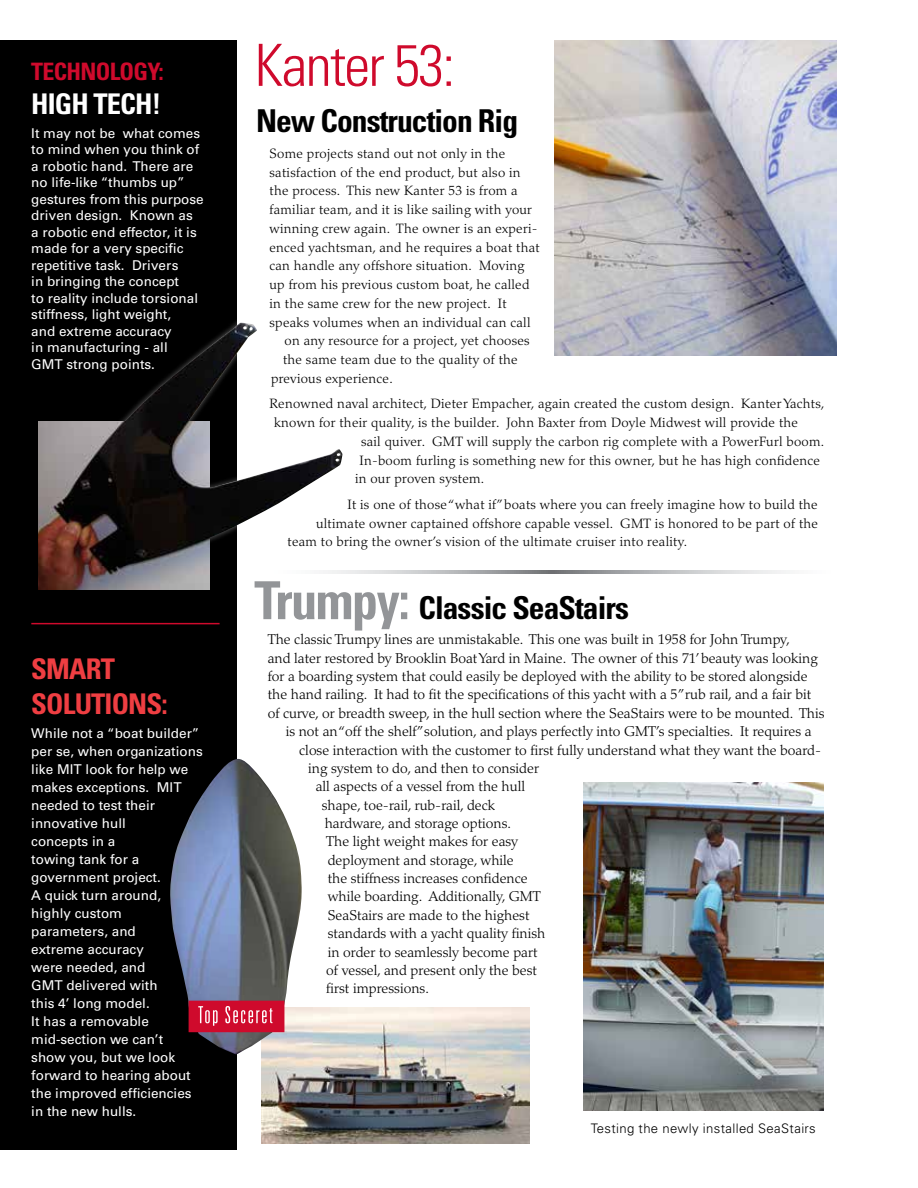
<style>
.page{position:relative;width:918px;height:1188px;background:#fff}
.page>*{position:absolute;margin:0;border:0;box-sizing:border-box;transform-origin:0 0}
.t1{font:300 condensed 58.2px "Univers";letter-spacing:-.03em;color:#cf0a2c}
.t2{font:700 condensed 31.5px "Univers";letter-spacing:-.03em;color:#000}
.t3{font:700 condensed 28.5px/34.2px "Univers";letter-spacing:-.03em;color:#ef3e42}
.t4{font:700 condensed 28.5px "Univers";letter-spacing:-.03em;color:#fff}
.t5{font:700 condensed 24px "Univers";letter-spacing:-.03em;color:#cf0a2c}
.t6{font:300 14.25px "Palatino";color:#000}
.t7{font:300 13.5px "Palatino";letter-spacing:.02em;color:#000}
.t8{font:500 13.5px/18px "Univers CE";color:#fff}
.t9{font:300 13.2px "Univers";letter-spacing:.025em;color:#000}
.s1{font-size:52.5px;color:#939598}
</style>
<div class="page">
<div style="left:0;top:40px;width:236px;height:1110px;background:#000"></div>
<div style="left:55px;top:317px;width:293px;height:253px;background:#fff;opacity:.4"></div>
<img style="left:61px;top:323px;width:282px;height:241px">
<img style="left:39px;top:421px;width:171px;height:169px">
<hr style="left:31px;top:623px;width:189px;height:1px;background:#cf0a2c">
<img style="left:583px;top:783px;width:240px;height:328px">
<img style="left:262px;top:1007px;width:267px;height:136px">
<svg style="left:323px;top:570px;width:467px;height:4px"></svg>
<img style="left:170px;top:759px;width:132px;height:296px">
<div style="left:189px;top:1001px;width:95px;height:31px;background:#cf0a2c"></div>
<svg style="left:198px;top:1006px;width:74px;height:20px"></svg>
<img style="left:555px;top:40px;width:282px;height:315px">
<h3 class="t5" style="left:31px;top:57px;width:134px">TECHNOLOGY:</h3>
<h3 class="t4" style="left:31px;top:87px;width:132px">HIGH TECH!</h3>
<p class="t8" style="left:31px;top:125px;width:174px;line-height:16.5px">It may not be what comes to mind when you think of a robotic hand. There are no life-like “thumbs up” gestures from this purpose driven design. Known as<br>a robotic end effector, it is made for a very specific repetitive task. Drivers<br>in bringing the concept<br>to reality include torsional stiffness, light weight,<br>and extreme accuracy<br>in manufacturing - all<br>GMT strong points.</p>
<h3 class="t3" style="left:31px;top:652px;width:138px">SMART<br>SOLUTIONS:</h3>
<p class="t8" style="left:31px;top:725px;width:173px">While not a “boat builder” per se, when organizations like MIT look for help we makes exceptions. MIT needed to test their innovative hull<br>concepts in a<br>towing tank for a government project.<br>A quick turn around, highly custom<br>parameters, and<br>extreme accuracy<br>were needed, and<br>GMT delivered with<br>this 4’ long model.<br>It has a removable mid-section we can’t<br>show you, but we look forward to hearing about the improved efficiencies in the new hulls.</p>
<h1 class="t1" style="left:254px;top:30px;width:202px">Kanter 53:</h1>
<h2 class="t2" style="left:256px;top:102px;width:264px">New Construction Rig</h2>
<p class="t7" style="left:270px;top:145px;width:237px">Some projects stand out not only in the</p>
<p class="t7" style="left:270px;top:164px;width:253px">satisfaction of the end product, but also in</p>
<p class="t7" style="left:270px;top:183px;width:250px">the process. This new Kanter 53 is from a</p>
<p class="t7" style="left:270px;top:202px;width:264px">familiar team, and it is like sailing with your</p>
<p class="t7" style="left:270px;top:220px;width:270px">winning crew again. The owner is an experi-</p>
<p class="t7" style="left:270px;top:239px;width:272px">enced yachtsman, and he requires a boat that</p>
<p class="t7" style="left:270px;top:258px;width:256px">can handle any offshore situation. Moving</p>
<p class="t7" style="left:270px;top:277px;width:262px">up from his previous custom boat, he called</p>
<p class="t7" style="left:270px;top:296px;width:239px">in the same crew for the new project. It</p>
<p class="t7" style="left:270px;top:314px;width:262px">speaks volumes when an individual can call</p>
<p class="t7" style="left:285px;top:333px;width:247px">on any resource for a project, yet chooses</p>
<p class="t7" style="left:283px;top:352px;width:236px">the same team due to the quality of the</p>
<p class="t7" style="left:271px;top:371px;width:123px">previous experience.</p>
<p class="t7" style="left:270px;top:396px;width:557px">Renowned naval architect, Dieter Empacher, again created the custom design. Kanter Yachts,</p>
<p class="t7" style="left:274px;top:415px;width:526px">known for their quality, is the builder. John Baxter from Doyle Midwest will provide the</p>
<p class="t7" style="left:361px;top:434px;width:465px">sail quiver. GMT will supply the carbon rig complete with a PowerFurl boom.</p>
<p class="t7" style="left:360px;top:452px;width:462px">In-boom furling is something new for this owner, but he has high confidence</p>
<p class="t7" style="left:355px;top:471px;width:131px">in our proven system.</p>
<p class="t7" style="left:348px;top:497px;width:472px">It is one of those “what if” boats where you can freely imagine how to build the</p>
<p class="t7" style="left:316px;top:515px;width:504px">ultimate owner captained offshore capable vessel. GMT is honored to be part of the</p>
<p class="t7" style="left:288px;top:534px;width:401px">team to bring the owner’s vision of the ultimate cruiser into reality.</p>
<h2 class="t2" style="left:254px;top:589px;width:376px"><span class="s1">Trumpy:</span> Classic SeaStairs</h2>
<p class="t6" style="left:268px;top:631px;width:524px">The classic Trumpy lines are unmistakable. This one was built in 1958 for John Trumpy,</p>
<p class="t6" style="left:268px;top:650px;width:552px">and later restored by Brooklin Boat Yard in Maine. The owner of this 71’ beauty was looking</p>
<p class="t6" style="left:268px;top:668px;width:541px">for a boarding system that could easily be deployed with the ability to be stored alongside</p>
<p class="t6" style="left:268px;top:686px;width:545px">the hand railing. It had to fit the specifications of this yacht with a 5”rub rail, and a fair bit</p>
<p class="t6" style="left:268px;top:705px;width:558px">of curve, or breadth sweep, in the hull section where the SeaStairs were to be mounted. This</p>
<p class="t6" style="left:286px;top:723px;width:527px">is not an “off the shelf”solution, and plays perfectly into GMT’s specialties. It requires a</p>
<p class="t6" style="left:299px;top:741px;width:524px">close interaction with the customer to first fully understand what they want the board-</p>
<p class="t6" style="left:308px;top:760px;width:232px">ing system to do, and then to consider</p>
<p class="t6" style="left:316px;top:778px;width:211px">all aspects of a vessel from the hull</p>
<p class="t6" style="left:322px;top:797px;width:175px">shape, toe-rail, rub-rail, deck</p>
<p class="t6" style="left:325px;top:815px;width:188px">hardware, and storage options.</p>
<p class="t6" style="left:326px;top:833px;width:193px">The light weight makes for easy</p>
<p class="t6" style="left:328px;top:852px;width:188px">deployment and storage, while</p>
<p class="t6" style="left:328px;top:870px;width:201px">the stiffness increases confidence</p>
<p class="t6" style="left:328px;top:888px;width:215px">while boarding. Additionally, GMT</p>
<p class="t6" style="left:328px;top:907px;width:203px">SeaStairs are made to the highest</p>
<p class="t6" style="left:328px;top:925px;width:219px">standards with a yacht quality finish</p>
<p class="t6" style="left:328px;top:943px;width:211px">in order to seamlessly become part</p>
<p class="t6" style="left:326px;top:962px;width:212px">of vessel, and present only the best</p>
<p class="t6" style="left:326px;top:980px;width:104px">first impressions.</p>
<p class="t9" style="left:591px;top:1121px;width:227px">Testing the newly installed SeaStairs</p>
</div>
